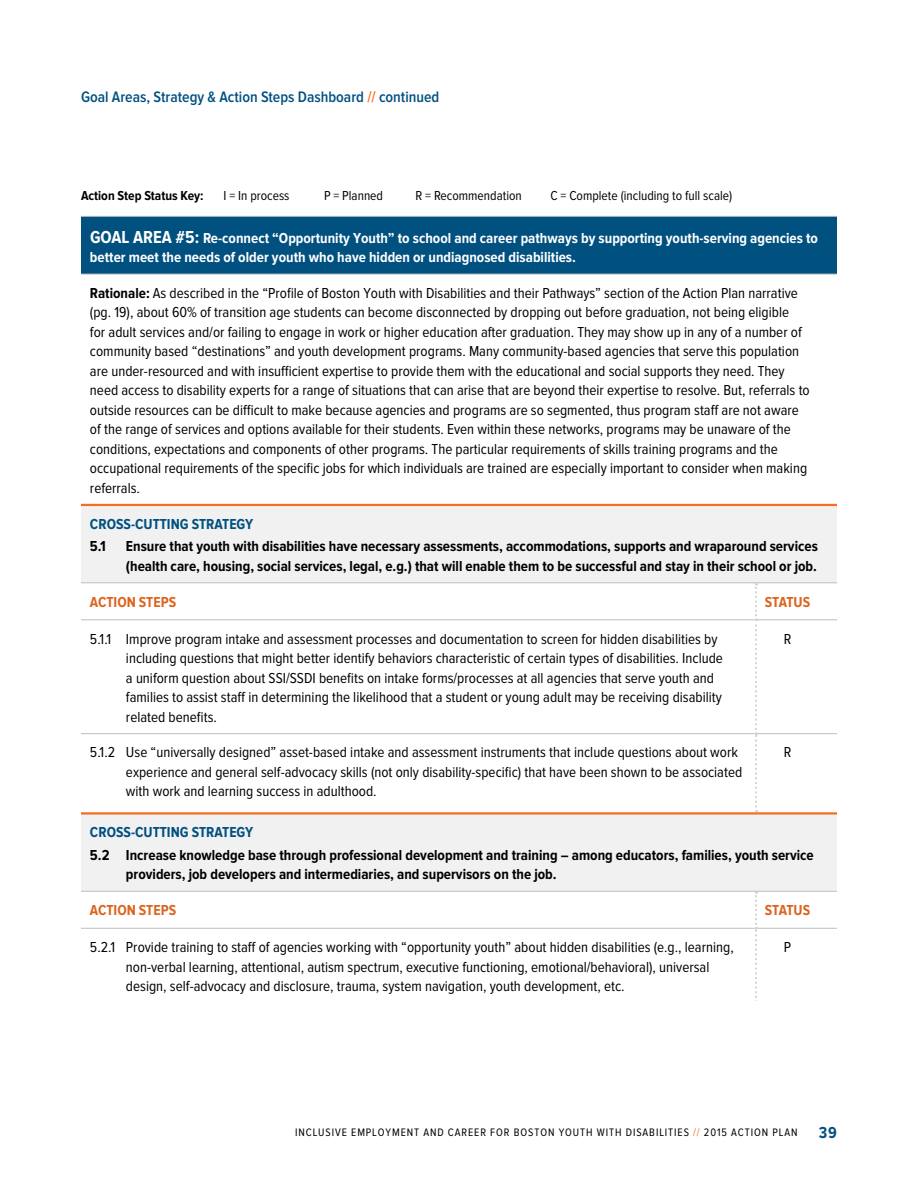
<style>
.page{position:relative;width:918px;height:1188px;background:#fff}
.page>*{position:absolute;margin:0;border:0;box-sizing:border-box;transform-origin:0 0}
.t1{font:700 16.5px "Proxima Nova Cond";color:#005080}
.t2{font:600 15.75px "Proxima Nova Cond";color:#005080}
.t3{font:15px/19.5px "Proxima Nova Cond";color:#000}
.t4{font:700 15px/19.5px "Proxima Nova Cond";color:#000}
.t5{font:700 15px/19.5px "Proxima Nova Cond";color:#fff}
.t6{font:700 15px "Proxima Nova Cond";color:#005080}
.t7{font:700 15px "Proxima Nova Cond";color:#dc641e}
.t8{font:13.5px "Proxima Nova Cond";color:#000}
.t9{font:700 13.5px "Proxima Nova Cond";color:#000}
.t10{font:11.25px "Proxima Nova Cond";letter-spacing:.08em;color:#000}
.s1{color:#f36e21}
.s2{font-size:18px}
.s3{font-weight:700}
</style>
<div class="page">
<div style="left:81px;top:216px;width:756px;height:58px;background:#005080"></div>
<svg style="left:81px;top:506px;width:756px;height:385px"></svg>
<hr style="left:81px;top:619px;width:674px;height:1px;background:#bcbec0">
<hr style="left:757px;top:619px;width:80px;height:1px;background:#bcbec0">
<hr style="left:81px;top:733px;width:674px;height:1px;background:#bcbec0">
<hr style="left:757px;top:733px;width:80px;height:1px;background:#bcbec0">
<hr style="left:81px;top:928px;width:674px;height:1px;background:#bcbec0">
<hr style="left:757px;top:928px;width:80px;height:1px;background:#bcbec0">
<svg style="left:755px;top:583px;width:2px;height:229px"></svg>
<svg style="left:755px;top:892px;width:2px;height:109px"></svg>
<hr style="left:81px;top:216px;width:675px;height:1px;background:#bcbec0">
<hr style="left:756px;top:216px;width:81px;height:1px;background:#bcbec0">
<hr style="left:81px;top:582px;width:675px;height:1px;background:#bcbec0">
<hr style="left:756px;top:582px;width:81px;height:1px;background:#bcbec0">
<hr style="left:81px;top:891px;width:675px;height:1px;background:#bcbec0">
<hr style="left:756px;top:891px;width:81px;height:1px;background:#bcbec0">
<hr style="left:81px;top:274px;width:675px;height:1px;background:#bcbec0">
<hr style="left:756px;top:274px;width:81px;height:1px;background:#bcbec0">
<hr style="left:81px;top:812px;width:675px;height:3px;background:#f36e21">
<hr style="left:756px;top:812px;width:81px;height:3px;background:#f36e21">
<hr style="left:81px;top:504px;width:675px;height:2px;background:#f36e21">
<hr style="left:756px;top:504px;width:81px;height:2px;background:#f36e21">
<p class="t2" style="left:81px;top:88px;width:360px">Goal Areas, Strategy &amp; Action Steps Dashboard <span class="s1">//</span> continued</p>
<p class="t9" style="left:81px;top:188px;width:124px">Action Step Status Key:</p>
<p class="t8" style="left:224px;top:188px;width:68px">I = In process</p>
<p class="t8" style="left:324px;top:188px;width:61px">P = Planned</p>
<p class="t8" style="left:416px;top:188px;width:108px">R = Recommendation</p>
<p class="t8" style="left:551px;top:188px;width:183px">C = Complete (including to full scale)</p>
<p class="t5" style="left:90px;top:228px;width:730px"><span class="s2">GOAL AREA #5:</span> Re-connect “Opportunity Youth” to school and career pathways by supporting youth-serving agencies to better meet the needs of older youth who have hidden or undiagnosed disabilities.</p>
<p class="t3" style="left:90px;top:284px;width:721px"><span class="s3">Rationale:</span> As described in the “Profile of Boston Youth with Disabilities and their Pathways” section of the Action Plan narrative (pg. 19), about 60% of transition age students can become disconnected by dropping out before graduation, not being eligible<br>for adult services and/or failing to engage in work or higher education after graduation. They may show up in any of a number of community based “destinations” and youth development programs. Many community-based agencies that serve this population are under-resourced and with insufficient expertise to provide them with the educational and social supports they need. They need access to disability experts for a range of situations that can arise that are beyond their expertise to resolve. But, referrals to outside resources can be difficult to make because agencies and programs are so segmented, thus program staff are not aware of the range of services and options available for their students. Even within these networks, programs may be unaware of the conditions, expectations and components of other programs. The particular requirements of skills training programs and the occupational requirements of the specific jobs for which individuals are trained are especially important to consider when making referrals.</p>
<p class="t6" style="left:90px;top:515px;width:165px">CROSS-CUTTING STRATEGY</p>
<p class="t4" style="left:90px;top:537px;width:17px">5.1</p>
<p class="t4" style="left:126px;top:537px;width:693px">Ensure that youth with disabilities have necessary assessments, accommodations, supports and wraparound services (health care, housing, social services, legal, e.g.) that will enable them to be successful and stay in their school or job.</p>
<p class="t7" style="left:90px;top:593px;width:88px">ACTION STEPS</p>
<p class="t7" style="left:765px;top:593px;width:47px">STATUS</p>
<p class="t3" style="left:126px;top:629px;width:598px;text-indent:-36px">5.1.1 Improve program intake and assessment processes and documentation to screen for hidden disabilities by including questions that might better identify behaviors characteristic of certain types of disabilities. Include a uniform question about SSI/SSDI benefits on intake forms/processes at all agencies that serve youth and families to assist staff in determining the likelihood that a student or young adult may be receiving disability related benefits.</p>
<p class="t3" style="left:784px;top:629px;width:9px">R</p>
<p class="t3" style="left:126px;top:743px;width:618px;text-indent:-36px">5.1.2 Use “universally designed” asset-based intake and assessment instruments that include questions about work experience and general self-advocacy skills (not only disability-specific) that have been shown to be associated with work and learning success in adulthood.</p>
<p class="t3" style="left:784px;top:743px;width:9px">R</p>
<p class="t6" style="left:90px;top:824px;width:165px">CROSS-CUTTING STRATEGY</p>
<p class="t4" style="left:126px;top:846px;width:689px;text-indent:-36px">5.2 Increase knowledge base through professional development and training – among educators, families, youth service providers, job developers and intermediaries, and supervisors on the job.</p>
<p class="t7" style="left:90px;top:902px;width:88px">ACTION STEPS</p>
<p class="t7" style="left:765px;top:902px;width:47px">STATUS</p>
<p class="t3" style="left:126px;top:938px;width:609px;text-indent:-36px">5.2.1 Provide training to staff of agencies working with “opportunity youth” about hidden disabilities (e.g., learning, non-verbal learning, attentional, autism spectrum, executive functioning, emotional/behavioral), universal design, self-advocacy and disclosure, trauma, system navigation, youth development, etc.</p>
<p class="t3" style="left:784px;top:938px;width:9px">P</p>
<p class="t10" style="left:295px;top:1126px;width:504px">INCLUSIVE EMPLOYMENT AND CAREER FOR BOSTON YOUTH WITH DISABILITIES <span class="s1">//</span> 2015 ACTION PLAN</p>
<p class="t1" style="left:819px;top:1123px;width:20px">39</p>
</div>
